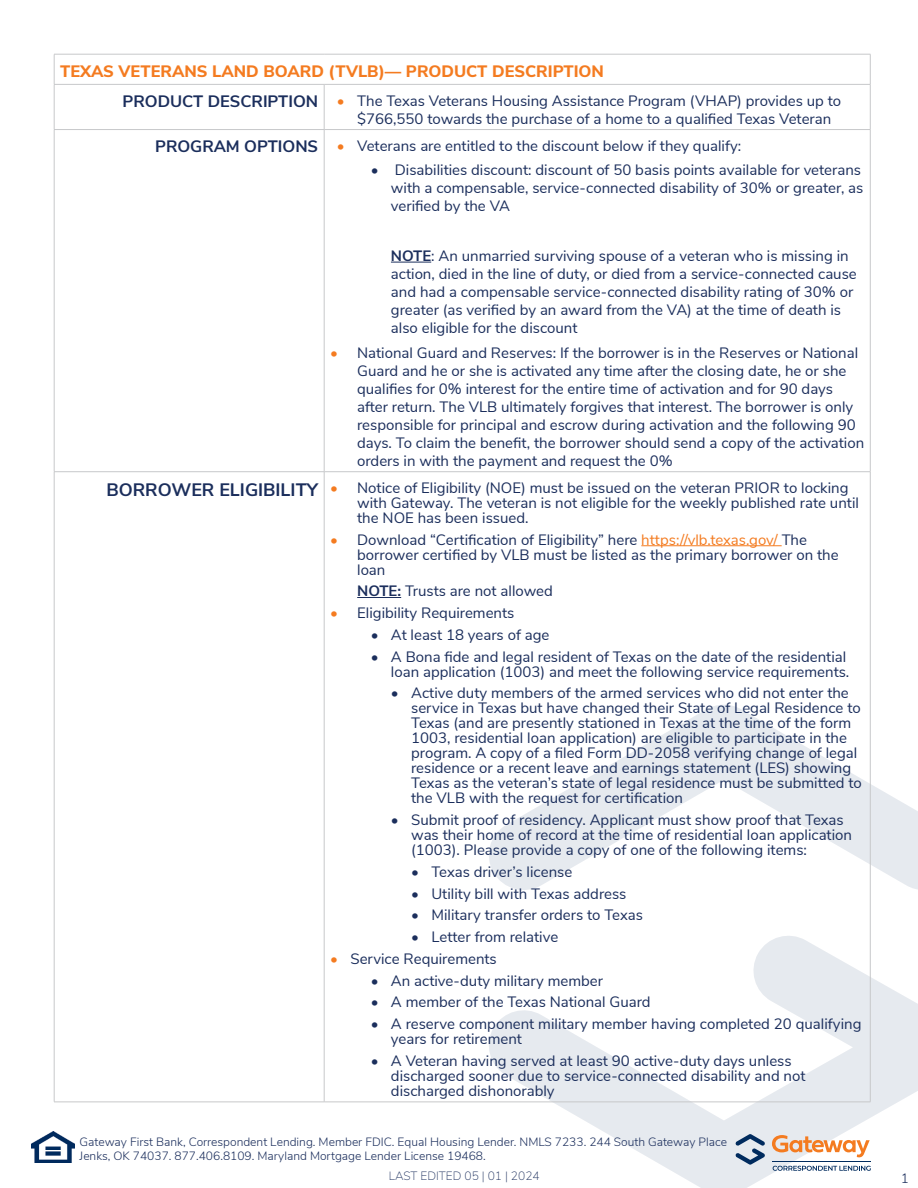
<style>
.page{position:relative;width:918px;height:1188px;background:#fff}
.page>*{position:absolute;margin:0;border:0;box-sizing:border-box;transform-origin:0 0}
.t1{font:700 18px "Nunito Sans";color:#1b2e5c}
.t2{font:800 16.5px "Nunito Sans";color:#f47b20}
.t3{font:15px/15px "Nunito Sans";color:#1b2e5c}
.t4{font:300 13.5px "Nunito Sans";color:#1b2e5c}
.t5{font:300 12px/14.4px "Nunito Sans";color:#1b2e5c}
.t6{font:200 12px "Nunito Sans";color:#1b2e5c}
.s1{font-weight:700;font-size:16.5px}
.s2{font-size:14.7px;color:#f47b20}
.s3{font-size:14.7px}
.s4{font-weight:700}
.s5{color:#f47b20}
</style>
<div class="page">
<svg style="left:489px;top:703px;width:429px;height:192px"></svg>
<svg style="left:484px;top:931px;width:434px;height:257px"></svg>
<img style="left:32px;top:1131px;width:43px;height:32px">
<svg style="left:772px;top:1135px;width:98px;height:22px"></svg>
<svg style="left:735px;top:1134px;width:30px;height:31px"></svg>
<svg style="left:773px;top:1166px;width:98px;height:5px"></svg>
<hr style="left:772px;top:1161px;width:99px;height:1px;background:#002b5e">
<hr style="left:54px;top:54px;width:270px;height:1px;background:#c7c8ca">
<hr style="left:54px;top:54px;width:1px;height:30px;background:#c7c8ca">
<hr style="left:324px;top:54px;width:546px;height:1px;background:#c7c8ca">
<hr style="left:870px;top:54px;width:1px;height:30px;background:#c7c8ca">
<hr style="left:54px;top:84px;width:270px;height:1px;background:#c7c8ca">
<hr style="left:54px;top:85px;width:1px;height:44px;background:#c7c8ca">
<hr style="left:324px;top:84px;width:546px;height:1px;background:#c7c8ca">
<hr style="left:324px;top:85px;width:1px;height:44px;background:#c7c8ca">
<hr style="left:870px;top:85px;width:1px;height:44px;background:#c7c8ca">
<hr style="left:54px;top:129px;width:270px;height:1px;background:#c7c8ca">
<hr style="left:54px;top:130px;width:1px;height:342px;background:#c7c8ca">
<hr style="left:324px;top:129px;width:546px;height:1px;background:#c7c8ca">
<hr style="left:324px;top:130px;width:1px;height:342px;background:#c7c8ca">
<hr style="left:870px;top:130px;width:1px;height:342px;background:#c7c8ca">
<hr style="left:54px;top:471px;width:270px;height:1px;background:#c7c8ca">
<hr style="left:54px;top:472px;width:1px;height:630px;background:#c7c8ca">
<hr style="left:324px;top:471px;width:546px;height:1px;background:#c7c8ca">
<hr style="left:324px;top:472px;width:1px;height:630px;background:#c7c8ca">
<hr style="left:870px;top:472px;width:1px;height:630px;background:#c7c8ca">
<hr style="left:54px;top:1102px;width:270px;height:1px;background:#c7c8ca">
<hr style="left:324px;top:1102px;width:546px;height:1px;background:#c7c8ca">
<hr style="left:391px;top:262px;width:40px;height:1px;background:#1b2e5c">
<hr style="left:641px;top:545px;width:141px;height:1px;background:#f47b20">
<hr style="left:357px;top:597px;width:44px;height:1px;background:#1b2e5c">
<p class="t2" style="left:60px;top:59px;width:545px">TEXAS VETERANS LAND BOARD (TVLB)— PRODUCT DESCRIPTION</p>
<p class="t3" style="left:357px;top:90px;width:486px;line-height:18px;text-indent:-235px"><span class="s1">PRODUCT DESCRIPTION</span> <span class="s2">•</span> The Texas Veterans Housing Assistance Program (VHAP) provides up to $766,550 towards the purchase of a home to a qualified Texas Veteran</p>
<p class="t3" style="left:155px;top:137px;width:588px"><span class="s1">PROGRAM OPTIONS</span> <span class="s2">•</span> Veterans are entitled to the discount below if they qualify:</p>
<p class="t3" style="left:391px;top:160px;width:474px;line-height:18px;text-indent:-20px"><span class="s3">•</span> Disabilities discount: discount of 50 basis points available for veterans with a compensable, service-connected disability of 30% or greater, as verified by the VA</p>
<p class="t3" style="left:391px;top:246px;width:467px;line-height:18px"><span class="s4">NOTE</span>: An unmarried surviving spouse of a veteran who is missing in action, died in the line of duty, or died from a service-connected cause and had a compensable service-connected disability rating of 30% or greater (as verified by an award from the VA) at the time of death is also eligible for the discount</p>
<p class="t3" style="left:357px;top:343px;width:509px;line-height:18px;text-indent:-27px"><span class="s2">•</span> National Guard and Reserves: If the borrower is in the Reserves or National Guard and he or she is activated any time after the closing date, he or she qualifies for 0% interest for the entire time of activation and for 90 days after return. The VLB ultimately forgives that interest. The borrower is only responsible for principal and escrow during activation and the following 90 days. To claim the benefit, the borrower should send a copy of the activation orders in with the payment and request the 0%</p>
<p class="t1" style="left:106px;top:476px;width:233px">BORROWER ELIGIBILITY <sup>•</sup></p>
<p class="t3" style="left:357px;top:479px;width:503px">Notice of Eligibility (NOE) must be issued on the veteran PRIOR to locking with Gateway. The veteran is not eligible for the weekly published rate until the NOE has been issued.</p>
<p class="t3" style="left:357px;top:531px;width:483px;text-indent:-27px"><span class="s2">•</span> Download “Certification of Eligibility” here <span class="s5">https://vlb.texas.gov/</span> The borrower certified by VLB must be listed as the primary borrower on the loan</p>
<p class="t3" style="left:357px;top:583px;width:197px"><span class="s4">NOTE:</span> Trusts are not allowed</p>
<p class="t3" style="left:330px;top:604px;width:186px"><span class="s2">•</span> Eligibility Requirements</p>
<p class="t3" style="left:371px;top:626px;width:180px"><span class="s3">•</span> At least 18 years of age</p>
<p class="t3" style="left:371px;top:648px;width:480px;text-align:right"><span class="s3">•</span> A Bona fide and legal resident of Texas on the date of the residential loan application (1003) and meet the following service requirements.</p>
<p class="t3" style="left:411px;top:685px;width:452px;text-indent:-20px"><span class="s3">•</span> Active duty members of the armed services who did not enter the service in Texas but have changed their State of Legal Residence to Texas (and are presently stationed in Texas at the time of the form 1003, residential loan application) are eligible to participate in the program. A copy of a filed Form DD-2058 verifying change of legal residence or a recent leave and earnings statement (LES) showing Texas as the veteran’s state of legal residence must be submitted to the VLB with the request for certification</p>
<p class="t3" style="left:411px;top:811px;width:442px;text-indent:-20px"><span class="s3">•</span> Submit proof of residency. Applicant must show proof that Texas was their home of record at the time of residential loan application (1003). Please provide a copy of one of the following items:</p>
<p class="t3" style="left:411px;top:863px;width:163px"><span class="s3">•</span> Texas driver’s license</p>
<p class="t3" style="left:411px;top:885px;width:217px"><span class="s3">•</span> Utility bill with Texas address</p>
<p class="t3" style="left:411px;top:907px;width:233px"><span class="s3">•</span> Military transfer orders to Texas</p>
<p class="t3" style="left:411px;top:928px;width:149px"><span class="s3">•</span> Letter from relative</p>
<p class="t3" style="left:330px;top:950px;width:168px"><span class="s2">•</span> Service Requirements</p>
<p class="t3" style="left:371px;top:972px;width:234px"><span class="s3">•</span> An active-duty military member</p>
<p class="t3" style="left:371px;top:994px;width:282px"><span class="s3">•</span> A member of the Texas National Guard</p>
<p class="t3" style="left:391px;top:1015px;width:472px;text-indent:-20px"><span class="s3">•</span> A reserve component military member having completed 20 qualifying years for retirement</p>
<p class="t3" style="left:391px;top:1052px;width:416px;text-indent:-20px"><span class="s3">•</span> A Veteran having served at least 90 active-duty days unless discharged sooner due to service-connected disability and not discharged dishonorably</p>
<p class="t5" style="left:80px;top:1133px;width:649px">Gateway First Bank, Correspondent Lending. Member FDIC. Equal Housing Lender. NMLS 7233. 244 South Gateway Place<br>Jenks, OK 74037. 877.406.8109. Maryland Mortgage Lender License 19468.</p>
<p class="t6" style="left:389px;top:1167px;width:152px">LAST EDITED 05 | 01 | 2024</p>
<p class="t4" style="left:901px;top:1169px;width:10px">1</p>
</div>
